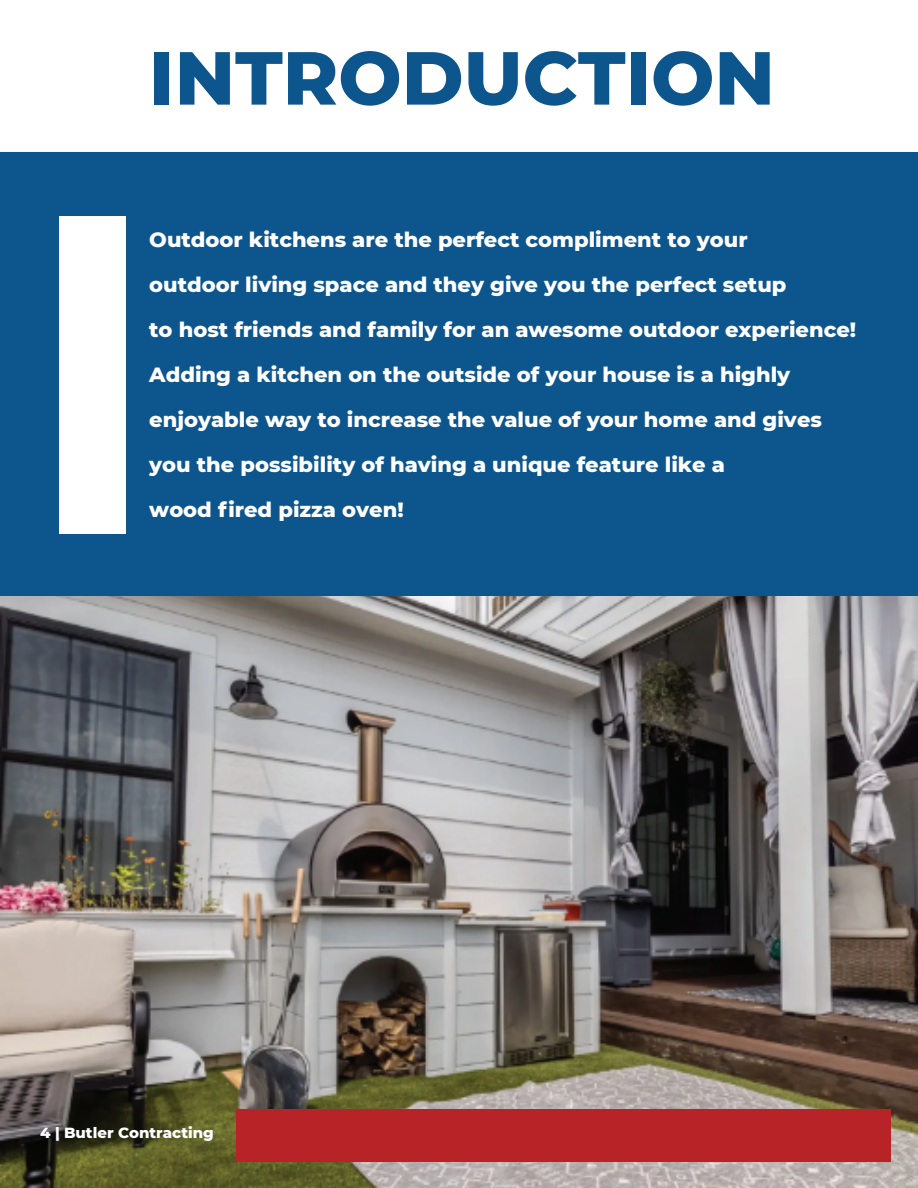
<style>
.page{position:relative;width:918px;height:1188px;background:#fff}
.page>*{position:absolute;margin:0;border:0;box-sizing:border-box;transform-origin:0 0}
.t1{font:800 75px "Montserrat";color:#0d558d}
.t2{font:800 21px/45px "Montserrat";color:#fff}
.t3{font:800 15px "Montserrat";color:#fff}
</style>
<div class="page">
<img style="left:0;top:595px;width:918px;height:593px">
<div style="left:0;top:152px;width:918px;height:443px;background:#0d558d"></div>
<div style="left:60px;top:217px;width:66px;height:317px;background:#fff"></div>
<div style="left:237px;top:1109px;width:654px;height:52px;background:#b72327"></div>
<h1 class="t1" style="left:149px;top:23px;width:627px">INTRODUCTION</h1>
<p class="t2" style="left:149px;top:215px;width:708px">Outdoor kitchens are the perfect compliment to your<br>outdoor living space and they give you the perfect setup<br>to host friends and family for an awesome outdoor experience!<br>Adding a kitchen on the outside of your house is a highly enjoyable way to increase the value of your home and gives you the possibility of having a unique feature like a<br>wood fired pizza oven!</p>
<p class="t3" style="left:40px;top:1122px;width:175px">4 | Butler Contracting</p>
</div>
